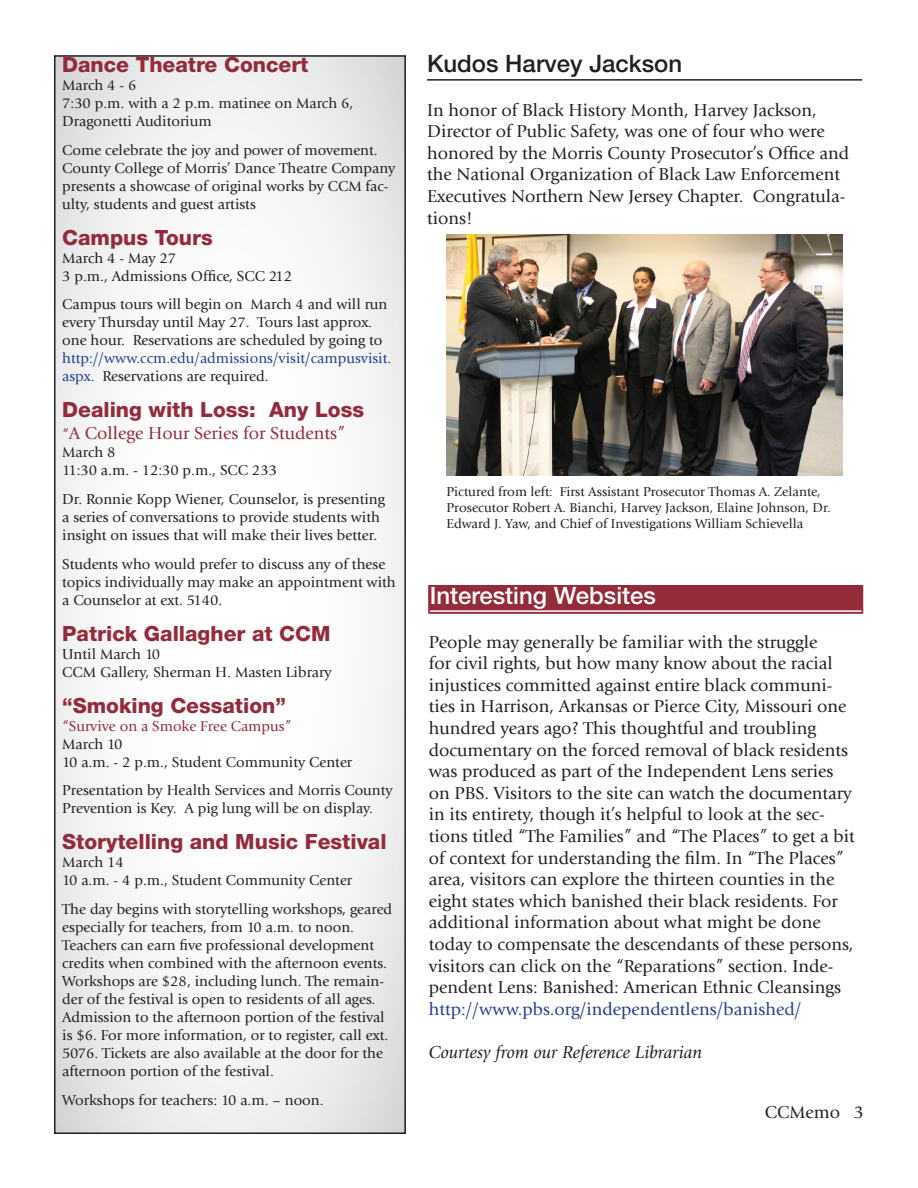
<style>
.page{position:relative;width:918px;height:1188px;background:#fff}
.page>*{position:absolute;margin:0;border:0;box-sizing:border-box;transform-origin:0 0}
.Article_Headers{font:500 24px "Helvetica Neue LT Std";color:#fff}
.Article_Headers-2{font:500 24px "Helvetica Neue LT Std";color:#231f20}
.Event_Sub_Titles{font:800 21px "Helvetica Neue LT Std";color:#942b3b}
.Article_Text{font:18px/21.6px "Giovanni Std";color:#231f20}
.Article_Text-2{font:italic 18px "Giovanni Std";color:#231f20}
.Event_Sub_Titles-2{font:18px "Giovanni Std";color:#942b3b}
.Event_Info{font:15px/18px "Giovanni Std";color:#231f20}
.Event_Sub_Titles-3{font:15px/18px "Giovanni Std";color:#231f20}
.Event_Sub_Titles-4{font:15px "Giovanni Std";color:#942b3b}
.t1{font:13.5px/16.2px "Giovanni Std";color:#231f20}
.s1{color:#253f8e}
.s2{font-size:15px}
</style>
<div class="page">
<svg style="left:57px;top:58px;width:346px;height:1073px"></svg>
<div style="left:54px;top:55px;width:352px;height:1079px;border:2px solid #231f20"></div>
<div style="left:429px;top:586px;width:433px;height:27px;background:#942b3b"></div>
<hr style="left:430px;top:610px;width:432px;height:2px;background:#fff">
<div style="left:428px;top:585px;width:435px;height:29px;border:2px solid #942b3b"></div>
<hr style="left:427px;top:79px;width:435px;height:2px;background:#231f20">
<img style="left:447px;top:234px;width:396px;height:242px">
<p class="Event_Sub_Titles" style="left:62px;top:52px;width:248px">Dance Theatre Concert</p>
<p class="Event_Info" style="left:62px;top:76px;width:76px">March 4 - 6</p>
<p class="Event_Info" style="left:62px;top:94px;width:293px">7:30 p.m. with a 2 p.m. matinee on March 6,<br>Dragonetti Auditorium</p>
<p class="Event_Info" style="left:62px;top:141px;width:335px">Come celebrate the joy and power of movement.<br>County College of Morris’ Dance Theatre Company presents a showcase of original works by CCM fac&shy;ulty, students and guest artists</p>
<p class="Event_Sub_Titles" style="left:62px;top:225px;width:152px">Campus Tours</p>
<p class="Event_Info" style="left:62px;top:249px;width:115px">March 4 - May 27</p>
<p class="Event_Info" style="left:62px;top:267px;width:232px">3 p.m., Admissions Office, SCC 212</p>
<p class="Event_Info" style="left:62px;top:296px;width:331px">Campus tours will begin on March 4 and will run every Thursday until May 27. Tours last approx. one hour. Reservations are scheduled by going to <span class="s1">http://www.ccm.edu/admissions/visit/campusvisit. aspx.</span> Reservations are required.</p>
<p class="Event_Sub_Titles" style="left:62px;top:397px;width:303px">Dealing with Loss: Any Loss</p>
<p class="Event_Sub_Titles-2" style="left:62px;top:423px;width:284px"><span class="s2">“</span>A College Hour Series for Students”</p>
<p class="Event_Sub_Titles-3" style="left:62px;top:443px;width:55px">March 8</p>
<p class="Event_Info" style="left:62px;top:461px;width:216px">11:30 a.m. - 12:30 p.m., SCC 233</p>
<p class="Event_Info" style="left:62px;top:490px;width:324px">Dr. Ronnie Kopp Wiener, Counselor, is presenting a series of conversations to provide students with insight on issues that will make their lives better.</p>
<p class="Event_Info" style="left:62px;top:555px;width:335px">Students who would prefer to discuss any of these topics individually may make an appointment with a Counselor at ext. 5140.</p>
<p class="Event_Sub_Titles" style="left:62px;top:621px;width:270px">Patrick Gallagher at CCM</p>
<p class="Event_Info" style="left:62px;top:645px;width:100px">Until March 10</p>
<p class="Event_Info" style="left:62px;top:663px;width:271px">CCM Gallery, Sherman H. Masten Library</p>
<p class="Event_Sub_Titles" style="left:62px;top:693px;width:225px">“Smoking Cessation”</p>
<p class="Event_Sub_Titles-4" style="left:62px;top:717px;width:231px">“Survive on a Smoke Free Campus”</p>
<p class="Event_Sub_Titles-3" style="left:62px;top:735px;width:62px">March 10</p>
<p class="Event_Info" style="left:62px;top:753px;width:291px">10 a.m. - 2 p.m., Student Community Center</p>
<p class="Event_Sub_Titles-3" style="left:62px;top:782px;width:332px">Presentation by Health Services and Morris County<br>Prevention is Key. A pig lung will be on display.</p>
<p class="Event_Sub_Titles" style="left:62px;top:829px;width:326px">Storytelling and Music Festival</p>
<p class="Event_Info" style="left:62px;top:854px;width:63px">March 14</p>
<p class="Event_Info" style="left:62px;top:872px;width:291px">10 a.m. - 4 p.m., Student Community Center</p>
<p class="Event_Info" style="left:62px;top:900px;width:331px">The day begins with storytelling workshops, geared especially for teachers, from 10 a.m. to noon.<br>Teachers can earn five professional development credits when combined with the afternoon events.<br>Workshops are $28, including lunch. The remain&shy;der of the festival is open to residents of all ages.<br>Admission to the afternoon portion of the festival is $6. For more information, or to register, call ext.<br>5076. Tickets are also available at the door for the afternoon portion of the festival.</p>
<p class="Event_Info" style="left:62px;top:1091px;width:263px">Workshops for teachers: 10 a.m. – noon.</p>
<p class="Article_Headers-2" style="left:427px;top:50px;width:257px">Kudos Harvey Jackson</p>
<p class="Article_Text" style="left:427px;top:99px;width:424px">In honor of Black History Month, Harvey Jackson, Director of Public Safety, was one of four who were honored by the Morris County Prosecutor’s Office and the National Organization of Black Law Enforcement Executives Northern New Jersey Chapter. Congratula&shy;tions!</p>
<p class="t1" style="left:447px;top:483px;width:386px">Pictured from left: First Assistant Prosecutor Thomas A. Zelante,<br>Prosecutor Robert A. Bianchi, Harvey Jackson, Elaine Johnson, Dr.<br>Edward J. Yaw, and Chief of Investigations William Schievella</p>
<p class="Article_Headers" style="left:430px;top:581px;width:228px">Interesting Websites</p>
<p class="Article_Text" style="left:429px;top:631px;width:427px">People may generally be familiar with the struggle<br>for civil rights, but how many know about the racial injustices committed against entire black communi&shy;ties in Harrison, Arkansas or Pierce City, Missouri one hundred years ago? This thoughtful and troubling documentary on the forced removal of black residents was produced as part of the Independent Lens series on PBS. Visitors to the site can watch the documentary in its entirety, though it’s helpful to look at the sec&shy;tions titled “The Families” and “The Places” to get a bit of context for understanding the film. In “The Places” area, visitors can explore the thirteen counties in the eight states which banished their black residents. For additional information about what might be done today to compensate the descendants of these persons, visitors can click on the “Reparations” section. Inde&shy;pendent Lens: Banished: American Ethnic Cleansings <span class="s1">http://www.pbs.org/independentlens/banished/</span></p>
<p class="Article_Text-2" style="left:429px;top:1042px;width:275px">Courtesy from our Reference Librarian</p>
<p class="Article_Text" style="left:765px;top:1102px;width:101px">CCMemo 3</p>
</div>
